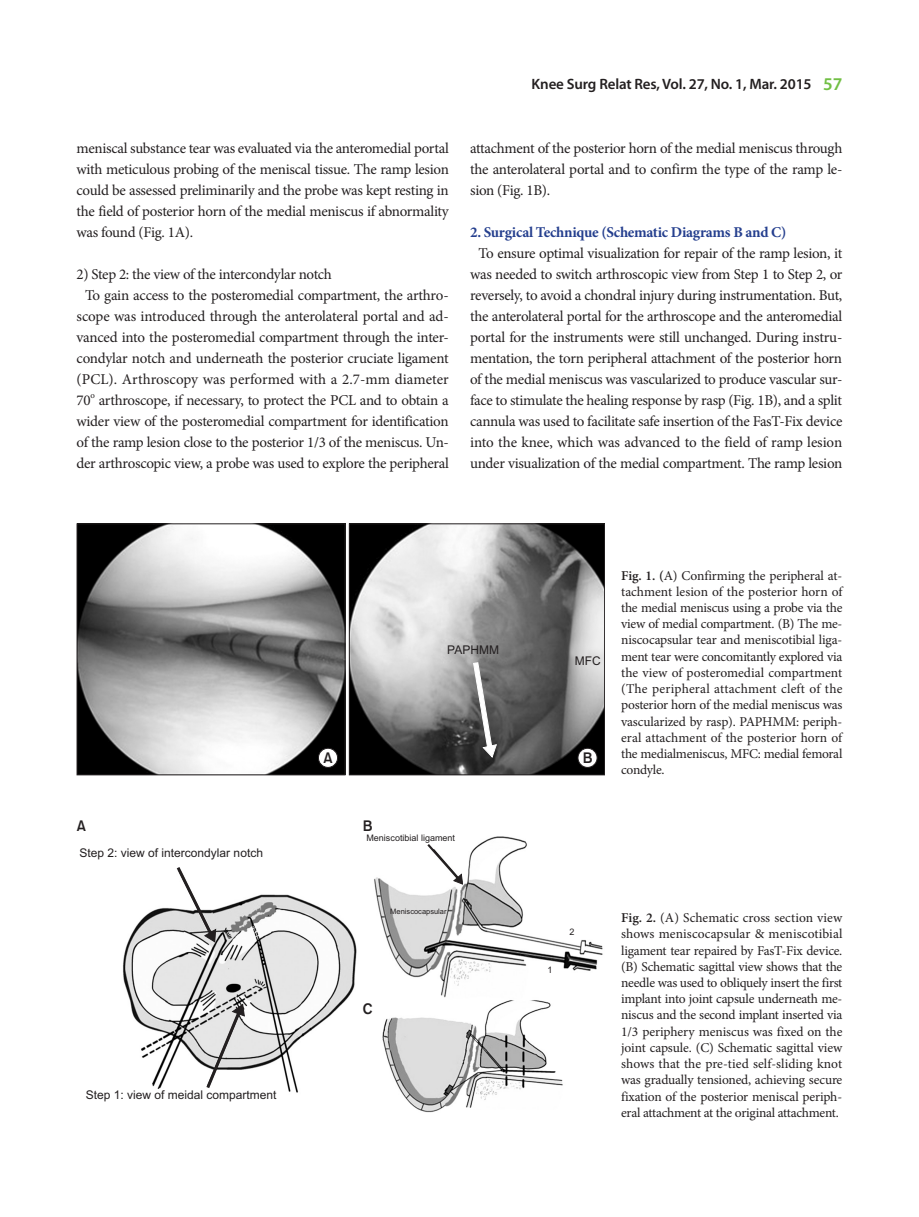
<style>
.page{position:relative;width:919px;height:1217px;background:#fff}
.page>*{position:absolute;margin:0;border:0;box-sizing:border-box;transform-origin:0 0}
.본문{font:15px/21px "Minion Pro";letter-spacing:-.02em;color:#231f20;text-align:justify}
.서론1{font:700 15px "Minion Pro";letter-spacing:-.02em;color:#253f8e}
.머리말홀수{font:600 15px "Myriad Pro";letter-spacing:-.01em;color:#231f20}
.서론1-2{font:15px "Minion Pro";letter-spacing:-.025em;color:#231f20}
.t1{font:15px "Gothic 725 BT Bold A";color:#231f20}
.그림제목{font:13.5px/16.2px "Minion Pro";letter-spacing:-.02em;color:#231f20;text-align:justify}
.t2{font:12px "Arial";color:#231f20}
.t3{font:9px "Arial";color:#231f20}
.본문-2{font:8.7px "Minion Pro";color:#231f20}
.t4{font:7.5px "Arial";color:#231f20}
.s1{font-size:18px;color:#71bf44}
.s2{font-weight:600}
</style>
<div class="page">
<svg style="left:77px;top:523px;width:528px;height:252px;background:#8a8a8a"></svg>
<div style="left:318px;top:748px;width:19px;height:19px;background:#fff;border-radius:50%"></div>
<div style="left:318px;top:747px;width:20px;height:20px;border:1px solid #231f20;border-radius:50%"></div>
<div style="left:578px;top:748px;width:19px;height:19px;background:#fff;border-radius:50%"></div>
<div style="left:577px;top:747px;width:20px;height:20px;border:1px solid #231f20;border-radius:50%"></div>
<svg style="left:473px;top:662px;width:23px;height:95px"></svg>
<img style="left:123px;top:836px;width:480px;height:277px">
<svg style="left:174px;top:863px;width:43px;height:79px"></svg>
<svg style="left:204px;top:1003px;width:41px;height:88px"></svg>
<svg style="left:425px;top:841px;width:38px;height:43px"></svg>
<p class="본문" style="left:77px;top:137px;width:374px">meniscal substance tear was evaluated via the anteromedial portal with meticulous probing of the meniscal tissue. The ramp lesion could be assessed preliminarily and the probe was kept resting in the field of posterior horn of the medial meniscus if abnormality was found (Fig. 1A).</p>
<p class="서론1-2" style="left:77px;top:264px;width:257px">2) Step 2: the view of the intercondylar notch</p>
<p class="본문" style="left:77px;top:284px;width:374px;text-indent:9px">To gain access to the posteromedial compartment, the arthro&shy;scope was introduced through the anterolateral portal and ad&shy;vanced into the posteromedial compartment through the inter&shy;condylar notch and underneath the posterior cruciate ligament (PCL). Arthroscopy was performed with a 2.7-mm diameter 70</p>
<p class="본문-2" style="left:90px;top:389px;width:6px">o</p>
<p class="본문" style="left:77px;top:389px;width:374px;text-indent:22px">arthroscope, if necessary, to protect the PCL and to obtain a wider view of the posteromedial compartment for identification of the ramp lesion close to the posterior 1/3 of the meniscus. Un&shy;der arthroscopic view, a probe was used to explore the peripheral</p>
<p class="머리말홀수" style="left:531px;top:74px;width:312px">Knee Surg Relat Res, Vol. 27, No. 1, Mar. 2015 <span class="s1">57</span></p>
<p class="본문" style="left:470px;top:137px;width:374px">attachment of the posterior horn of the medial meniscus through the anterolateral portal and to confirm the type of the ramp le&shy;sion (Fig. 1B).</p>
<p class="서론1" style="left:470px;top:221px;width:318px">2. Surgical Technique (Schematic Diagrams B and C)</p>
<p class="본문" style="left:470px;top:242px;width:374px;text-align:center">To ensure optimal visualization for repair of the ramp lesion, it was needed to switch arthroscopic view from Step 1 to Step 2, or reversely, to avoid a chondral injury during instrumentation. But, the anterolateral portal for the arthroscope and the anteromedial portal for the instruments were still unchanged. During instru&shy;mentation, the torn peripheral attachment of the posterior horn of the medial meniscus was vascularized to produce vascular sur&shy;face to stimulate the healing response by rasp (Fig. 1B), and a split cannula was used to facilitate safe insertion of the FasT-Fix device into the knee, which was advanced to the field of ramp lesion under visualization of the medial compartment. The ramp lesion</p>
<p class="t2" style="left:447px;top:645px;width:53px">PAPHMM</p>
<p class="t2" style="left:575px;top:656px;width:27px">MFC</p>
<p class="t1" style="left:323px;top:749px;width:11px">A</p>
<p class="t1" style="left:582px;top:749px;width:11px">B</p>
<p class="t1" style="left:77px;top:816px;width:11px">A</p>
<p class="t1" style="left:363px;top:816px;width:11px">B</p>
<p class="t2" style="left:79px;top:847px;width:185px">Step 2: view of intercondylar notch</p>
<p class="t2" style="left:86px;top:1089px;width:192px">Step 1: view of meidal compartment</p>
<p class="t3" style="left:366px;top:833px;width:90px">Meniscotibial ligament</p>
<p class="t4" style="left:390px;top:908px;width:58px">Meniscocapsular</p>
<p class="t1" style="left:363px;top:999px;width:11px">C</p>
<p class="t3" style="left:547px;top:965px;width:7px">1</p>
<p class="t3" style="left:569px;top:928px;width:7px">2</p>
<p class="그림제목" style="left:621px;top:567px;width:223px"><span class="s2">Fig. 1. (</span>A) Confirming the peripheral at&shy;tachment lesion of the posterior horn of the medial meniscus using a probe via the view of medial compartment. (B) The me&shy;niscocapsular tear and meniscotibial liga&shy;ment tear were concomitantly explored via the view of posteromedial compartment (The peripheral attachment cleft of the posterior horn of the medial meniscus was vascularized by rasp). PAPHMM: periph&shy;eral attachment of the posterior horn of the medialmeniscus, MFC: medial femoral condyle.</p>
<p class="그림제목" style="left:621px;top:909px;width:223px"><span class="s2">Fig. 2.</span> (A) Schematic cross section view shows meniscocapsular &amp; meniscotibial ligament tear repaired by FasT-Fix device. (B) Schematic sagittal view shows that the needle was used to obliquely insert the first implant into joint capsule underneath me&shy;niscus and the second implant inserted via 1/3 periphery meniscus was fixed on the joint capsule. (C) Schematic sagittal view shows that the pre-tied self-sliding knot was gradually tensioned, achieving secure fixation of the posterior meniscal periph&shy;eral attachment at the original attachment.</p>
</div>
